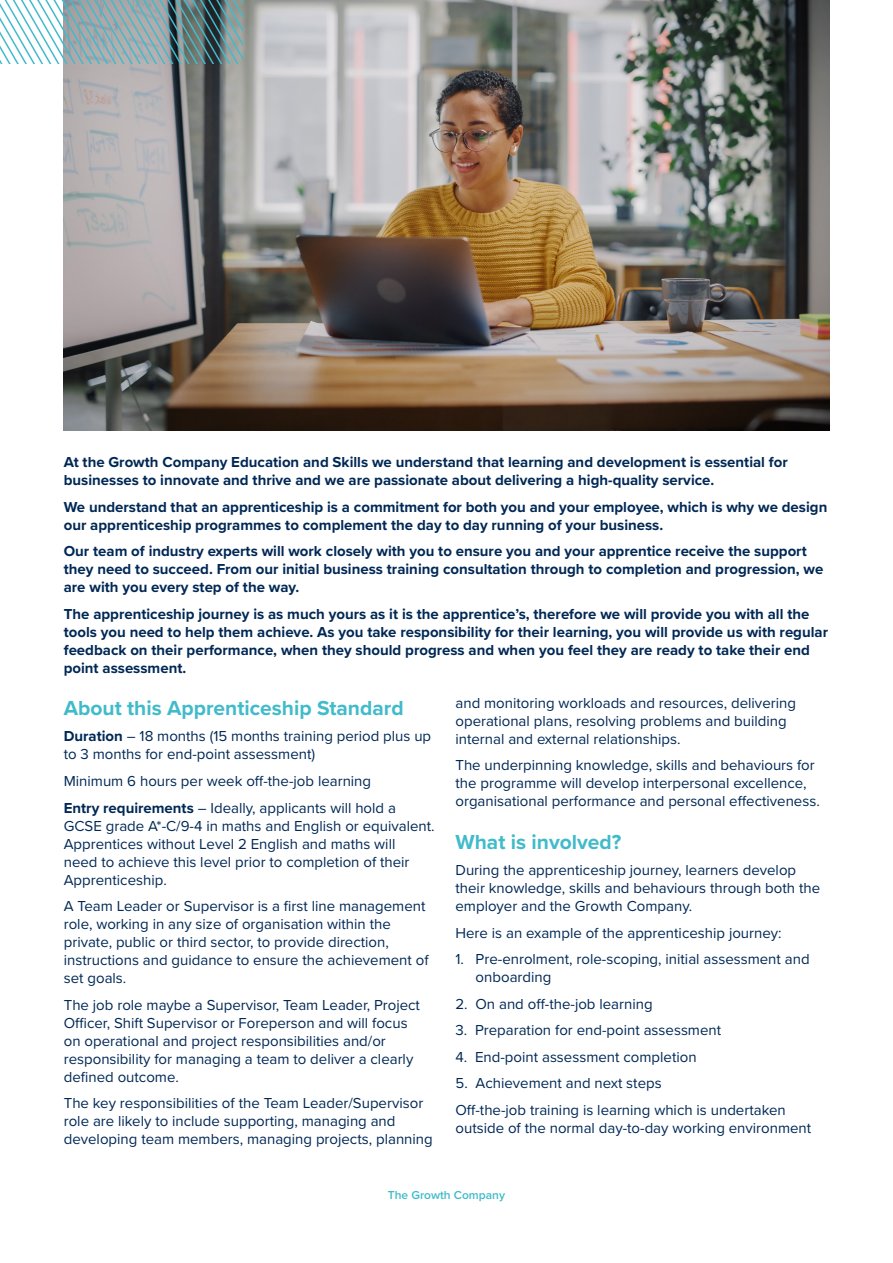
<style>
.page{position:relative;width:893px;height:1263px;background:#fff}
.page>*{position:absolute;margin:0;border:0;box-sizing:border-box;transform-origin:0 0}
.Heading{font:700 21px "Proxima Nova";color:#41bbca}
.Body_copy{font:15px/18px "Proxima Nova";color:#002855}
.Body_copy-2{font:700 15px/18px "Proxima Nova";color:#002855}
.Heading-2{font:600 12px "Proxima Nova";color:#41bbca}
.s1{font-weight:700}
</style>
<div class="page">
<img style="left:64px;top:0;width:765px;height:431px">
<svg style="left:0;top:0;width:242px;height:64px"></svg>
<p class="Body_copy-2" style="left:64px;top:453px;width:726px">At the Growth Company Education and Skills we understand that learning and development is essential for businesses to innovate and thrive and we are passionate about delivering a high-quality service.</p>
<p class="Body_copy-2" style="left:64px;top:497px;width:765px">We understand that an apprenticeship is a commitment for both you and your employee, which is why we design our apprenticeship programmes to complement the day to day running of your business.</p>
<p class="Body_copy-2" style="left:64px;top:542px;width:761px">Our team of industry experts will work closely with you to ensure you and your apprentice receive the support they need to succeed. From our initial business training consultation through to completion and progression, we are with you every step of the way.</p>
<p class="Body_copy-2" style="left:64px;top:604px;width:766px">The apprenticeship journey is as much yours as it is the apprentice’s, therefore we will provide you with all the tools you need to help them achieve. As you take responsibility for their learning, you will provide us with regular feedback on their performance, when they should progress and when you feel they are ready to take their end point assessment.</p>
<p class="Heading" style="left:64px;top:692px;width:341px">About this Apprenticeship Standard</p>
<p class="Body_copy" style="left:64px;top:727px;width:369px"><span class="s1">Duration</span> – 18 months (15 months training period plus up to 3 months for end-point assessment)</p>
<p class="Body_copy" style="left:64px;top:771px;width:309px">Minimum 6 hours per week off-the-job learning</p>
<p class="Body_copy" style="left:64px;top:798px;width:372px"><span class="s1">Entry requirements</span> – Ideally, applicants will hold a GCSE grade A*-C/9-4 in maths and English or equivalent.<br>Apprentices without Level 2 English and maths will<br>need to achieve this level prior to completion of their Apprenticeship.</p>
<p class="Body_copy" style="left:64px;top:896px;width:366px">A Team Leader or Supervisor is a first line management role, working in any size of organisation within the private, public or third sector, to provide direction, instructions and guidance to ensure the achievement of set goals.</p>
<p class="Body_copy" style="left:64px;top:995px;width:358px">The job role maybe a Supervisor, Team Leader, Project Officer, Shift Supervisor or Foreperson and will focus on operational and project responsibilities and/or responsibility for managing a team to deliver a clearly defined outcome.</p>
<p class="Body_copy" style="left:64px;top:1093px;width:370px">The key responsibilities of the Team Leader/Supervisor role are likely to include supporting, managing and developing team members, managing projects, planning</p>
<p class="Body_copy" style="left:455px;top:693px;width:342px">and monitoring workloads and resources, delivering operational plans, resolving problems and building internal and external relationships.</p>
<p class="Body_copy" style="left:455px;top:756px;width:366px">The underpinning knowledge, skills and behaviours for the programme will develop interpersonal excellence, organisational performance and personal effectiveness.</p>
<p class="Heading" style="left:455px;top:826px;width:167px">What is involved?</p>
<p class="Body_copy" style="left:455px;top:860px;width:366px">During the apprenticeship journey, learners develop their knowledge, skills and behaviours through both the employer and the Growth Company.</p>
<p class="Body_copy" style="left:455px;top:923px;width:328px">Here is an example of the apprenticeship journey:</p>
<p class="Body_copy" style="left:476px;top:949px;width:335px;text-indent:-20px">1. Pre-enrolment, role-scoping, initial assessment and onboarding</p>
<p class="Body_copy" style="left:455px;top:994px;width:199px">2. On and off-the-job learning</p>
<p class="Body_copy" style="left:455px;top:1020px;width:267px">3. Preparation for end-point assessment</p>
<p class="Body_copy" style="left:455px;top:1047px;width:243px">4. End-point assessment completion</p>
<p class="Body_copy" style="left:455px;top:1073px;width:208px">5. Achievement and next steps</p>
<p class="Body_copy" style="left:455px;top:1100px;width:357px">Off-the-job training is learning which is undertaken outside of the normal day-to-day working environment</p>
<p class="Heading-2" style="left:388px;top:1186px;width:119px">The Growth Company</p>
</div>
